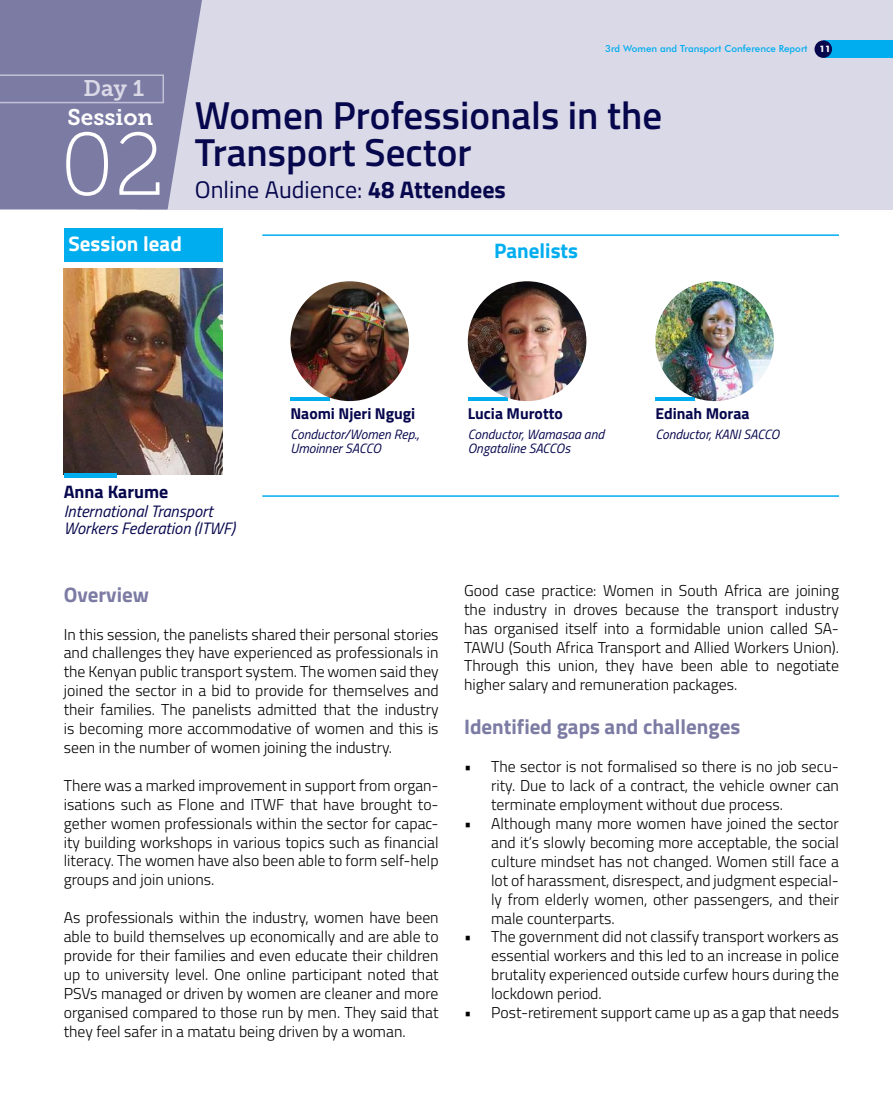
<style>
.page{position:relative;width:893px;height:1106px;background:#fff}
.page>*{position:absolute;margin:0;border:0;box-sizing:border-box;transform-origin:0 0}
.t1{font:88.5px "Museo Slab 100";color:#fff}
.t2{font:600 39px/37.5px "Titillium Web";color:#07074e}
.t3{font:24px "Titillium Web";color:#07074e}
.t4{font:22.5px "Museo Slab 700";color:#dad9e7}
.t5{font:700 21px "Titillium Web";color:#7c7ba4}
.t6{font:700 21px "Titillium Web";color:#fff}
.t7{font:700 21px "Titillium Web";color:#00adef}
.t8{font:700 18px "Titillium Web";color:#07074e}
.t9{font:italic 16.5px/17.2px "Titillium Web";color:#07074e}
.t10{font:300 15.75px/18.9px "Titillium Web";color:#000;text-align:justify}
.t11{font:700 15.75px "Titillium Web";color:#07074e}
.t12{font:italic 13.5px/14.2px "Titillium Web";color:#07074e}
.t13{font:500 9.75px "Futura BT";color:#00adef}
.s1{font-weight:700;font-size:9px;color:#fff}
.s2{font-family:"Museo Slab 700";font-weight:400;font-size:22.5px;color:#fff}
.s3{font-weight:700}
</style>
<div class="page">
<div style="left:137px;top:0;width:756px;height:209px;background:#dad9e7"></div>
<svg style="left:0;top:0;width:202px;height:209px;background:#8584aa"></svg>
<div style="left:823px;top:40px;width:70px;height:18px;background:#00adef"></div>
<div style="left:814px;top:40px;width:18px;height:18px;background:#07074e;border-radius:50%"></div>
<div style="left:64px;top:228px;width:158px;height:33px;background:#00adef"></div>
<img style="left:64px;top:268px;width:158px;height:207px">
<div style="left:64px;top:473px;width:53px;height:5px;background:#00adef"></div>
<img style="left:290px;top:281px;width:119px;height:120px">
<img style="left:468px;top:281px;width:118px;height:120px">
<img style="left:655px;top:281px;width:119px;height:120px">
<svg style="left:0;top:74px;width:164px;height:29px;background:#8281a9"></svg>
<hr style="left:262px;top:234px;width:577px;height:2px;background:#00adef">
<hr style="left:262px;top:495px;width:577px;height:2px;background:#00adef">
<p class="t13" style="left:605px;top:43px;width:227px">3rd Women and Transport Conference Report <span class="s1">11</span></p>
<h3 class="t4" style="left:84px;top:75px;width:62px">Day 1</h3>
<h2 class="t2" style="left:195px;top:94px;width:469px;text-indent:-127px"><span class="s2">Session</span> Women Professionals in the<br>Transport Sector</h2>
<h3 class="t3" style="left:195px;top:172px;width:313px">Online Audience: <span class="s3">48 Attendees</span></h3>
<h3 class="t6" style="left:68px;top:227px;width:115px">Session lead</h3>
<h1 class="t1" style="left:60px;top:117px;width:106px">02</h1>
<h3 class="t7" style="left:494px;top:235px;width:85px">Panelists</h3>
<p class="t8" style="left:64px;top:478px;width:106px">Anna Karume</p>
<p class="t9" style="left:64px;top:501px;width:173px">International Transport<br>Workers Federation (ITWF)</p>
<p class="t11" style="left:290px;top:401px;width:126px">Naomi Njeri Ngugi</p>
<p class="t12" style="left:290px;top:426px;width:130px">Conductor/Women Rep.,<br>Umoinner SACCO</p>
<h3 class="t5" style="left:64px;top:578px;width:87px">Overview</h3>
<p class="t10" style="left:64px;top:624px;width:376px">In this session, the panelists shared their personal stories and challenges they have experienced as professionals in the Kenyan public transport system. The women said they joined the sector in a bid to provide for themselves and their families. The panelists admitted that the industry is becoming more accommodative of women and this is seen in the number of women joining the industry.</p>
<p class="t10" style="left:64px;top:775px;width:376px">There was a marked improvement in support from organ&shy;isations such as Flone and ITWF that have brought to&shy;gether women professionals within the sector for capac&shy;ity building workshops in various topics such as financial literacy. The women have also been able to form self-help groups and join unions.</p>
<p class="t10" style="left:64px;top:907px;width:376px">As professionals within the industry, women have been able to build themselves up economically and are able to provide for their families and even educate their children up to university level. One online participant noted that PSVs managed or driven by women are cleaner and more organised compared to those run by men. They said that they feel safer in a matatu being driven by a woman.</p>
<p class="t11" style="left:468px;top:401px;width:97px">Lucia Murotto</p>
<p class="t12" style="left:468px;top:426px;width:138px">Conductor, Wamasaa and<br>Ongataline SACCOs</p>
<p class="t11" style="left:655px;top:401px;width:96px">Edinah Moraa</p>
<p class="t12" style="left:655px;top:426px;width:125px">Conductor, KANI SACCO</p>
<p class="t10" style="left:464px;top:580px;width:376px">Good case practice: Women in South Africa are joining the industry in droves because the transport industry has organised itself into a formidable union called SA-TAWU (South Africa Transport and Allied Workers Union).<br>Through this union, they have been able to negotiate higher salary and remuneration packages.</p>
<h3 class="t5" style="left:464px;top:711px;width:278px">Identified gaps and challenges</h3>
<p class="t10" style="left:491px;top:756px;width:349px;text-indent:-27px">• The sector is not formalised so there is no job secu&shy;rity. Due to lack of a contract, the vehicle owner can terminate employment without due process.</p>
<p class="t10" style="left:491px;top:813px;width:349px;text-indent:-27px">• Although many more women have joined the sector and it’s slowly becoming more acceptable, the social culture mindset has not changed. Women still face a lot of harassment, disrespect, and judgment especial&shy;ly from elderly women, other passengers, and their male counterparts.</p>
<p class="t10" style="left:491px;top:926px;width:349px;text-indent:-27px">• The government did not classify transport workers as essential workers and this led to an increase in police brutality experienced outside curfew hours during the lockdown period.</p>
<p class="t10" style="left:464px;top:1002px;width:376px">• Post-retirement support came up as a gap that needs</p>
</div>
